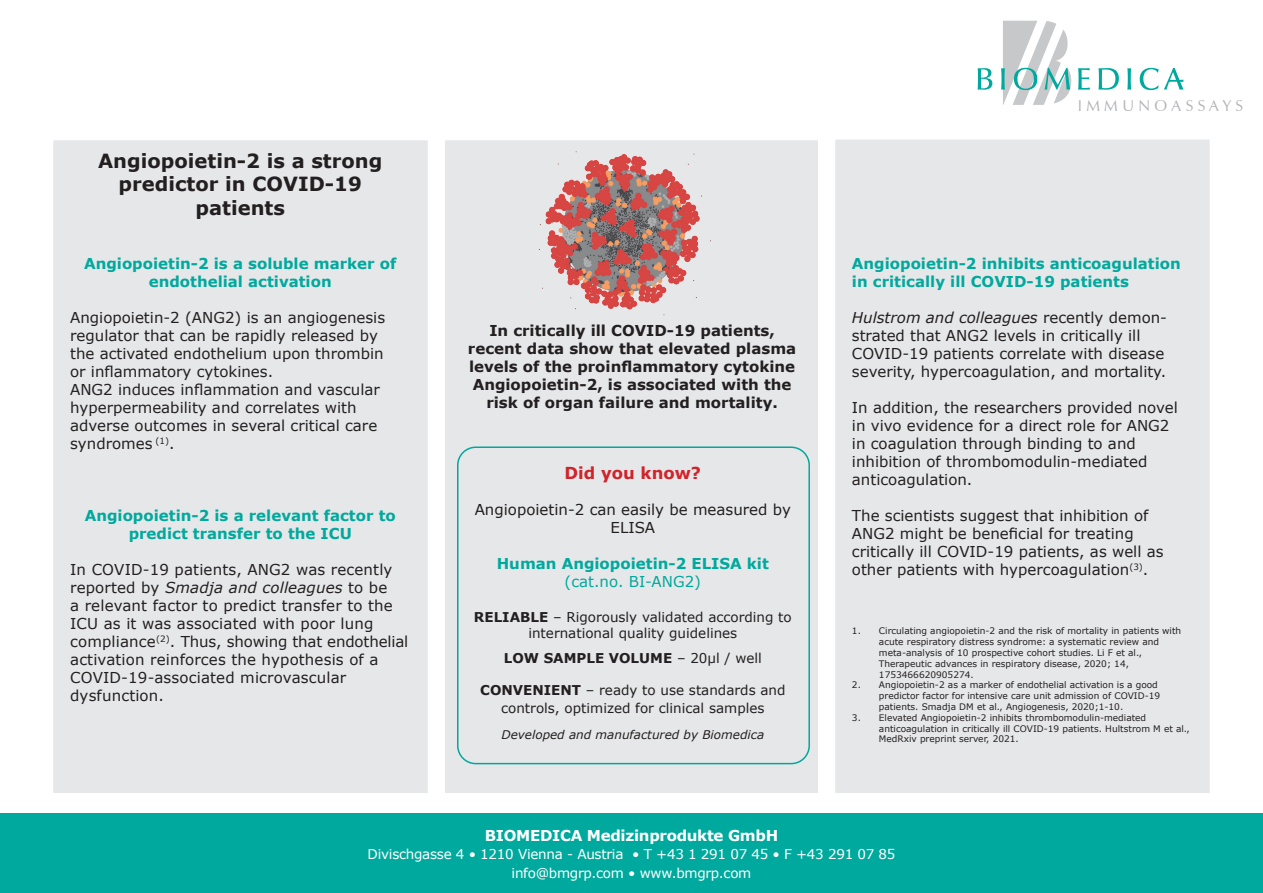
<style>
.page{position:relative;width:1263px;height:893px;background:#fff}
.page>*{position:absolute;margin:0;border:0;box-sizing:border-box;transform-origin:0 0}
.t1{font:700 19.5px/23.4px "Verdana";color:#231f20;text-align:center}
.t2{font:700 16.5px "Verdana";color:#d1232a}
.t3{font:15.6px "Zapf Humanist 601 BT";letter-spacing:.275em;color:#b2b3b7}
.t4{font:15px/18px "Verdana";color:#231f20}
.t5{font:700 15px/18px "Verdana";color:#00a99d;text-align:center}
.t6{font:700 15px/18px "Verdana";color:#231f20;text-align:center}
.t7{font:700 15px "Verdana";letter-spacing:-.02em;color:#fff}
.t8{font:15px "Verdana";color:#00a99d}
.t9{font:13.5px/16.2px "Verdana";color:#231f20;text-align:center}
.t10{font:13.5px/18.9px "Verdana";letter-spacing:-.02em;color:#fff;text-align:center}
.t11{font:700 13.5px "Verdana";color:#231f20}
.t12{font:italic 12px "Verdana";color:#231f20}
.t13{font:9px/10.8px "Verdana";color:#231f20}
.s1{font-style:italic}
.s2{font-weight:700}
.s3{font-weight:400}
</style>
<div class="page">
<div style="left:53px;top:140px;width:375px;height:653px;background:#e6e7e9"></div>
<div style="left:445px;top:140px;width:373px;height:653px;background:#e6e7e9"></div>
<div style="left:835px;top:140px;width:375px;height:653px;background:#e6e7e9"></div>
<svg style="left:978px;top:68px;width:14px;height:22px"></svg>
<svg style="left:1001px;top:21px;width:70px;height:84px"></svg>
<svg style="left:1078px;top:68px;width:12px;height:22px"></svg>
<svg style="left:1098px;top:68px;width:21px;height:22px"></svg>
<svg style="left:1127px;top:68px;width:4px;height:22px"></svg>
<svg style="left:1140px;top:68px;width:43px;height:22px"></svg>
<div style="left:0;top:814px;width:1263px;height:79px;background:#00a99d"></div>
<img style="left:538px;top:151px;width:173px;height:165px">
<div style="left:457px;top:446px;width:353px;height:318px;border:2px solid #00a99d;border-radius:18px"></div>
<h1 class="t1" style="left:98px;top:149px;width:286px">Angiopoietin-2 is a strong predictor in COVID-19 patients</h1>
<p class="t5" style="left:84px;top:254px;width:314px">Angiopoietin-2 is a soluble marker of endothelial activation</p>
<p class="t4" style="left:70px;top:308px;width:317px">Angiopoietin-2 (ANG2) is an angiogenesis regulator that can be rapidly released by the activated endothelium upon thrombin or inflammatory cytokines.<br>ANG2 induces inflammation and vascular hyperpermeability and correlates with adverse outcomes in several critical care syndromes <sup>(1)</sup>.</p>
<p class="t5" style="left:85px;top:506px;width:313px">Angiopoietin-2 is a relevant factor to predict transfer to the ICU</p>
<p class="t4" style="left:70px;top:560px;width:340px">In COVID-19 patients, ANG2 was recently reported by <span class="s1">Smadja and colleagues</span> to be<br>a relevant factor to predict transfer to the ICU as it was associated with poor lung compliance<sup>(2)</sup>. Thus, showing that endothelial activation reinforces the hypothesis of a COVID-19-associated microvascular dysfunction.</p>
<p class="t3" style="left:1078px;top:96px;width:167px">IMMUNOASSAYS</p>
<p class="t6" style="left:468px;top:321px;width:330px">In critically ill COVID-19 patients, recent data show that elevated plasma levels of the proinflammatory cytokine Angiopoietin-2, is associated with the risk of organ failure and mortality.</p>
<p class="t2" style="left:565px;top:462px;width:138px">Did you know?</p>
<p class="t4" style="left:475px;top:501px;width:318px;text-align:center">Angiopoietin-2 can easily be measured by<br>ELISA</p>
<p class="t5" style="left:497px;top:555px;width:274px">Human Angiopoietin-2 ELISA kit</p>
<p class="t8" style="left:565px;top:572px;width:138px">(cat.no. BI-ANG2)</p>
<p class="t9" style="left:474px;top:608px;width:319px"><span class="s2">RELIABLE</span> – Rigorously validated according to international quality guidelines</p>
<p class="t11" style="left:504px;top:648px;width:260px">LOW SAMPLE VOLUME <span class="s3">– 20µl / well</span></p>
<p class="t9" style="left:480px;top:681px;width:307px;line-height:18px"><span class="s2">CONVENIENT</span> – ready to use standards and controls, optimized for clinical samples</p>
<p class="t12" style="left:501px;top:726px;width:264px">Developed and manufactured by Biomedica</p>
<p class="t5" style="left:852px;top:254px;width:330px;text-align:left">Angiopoietin-2 inhibits anticoagulation in critically ill COVID-19 patients</p>
<p class="t4" style="left:852px;top:308px;width:317px"><span class="s1">Hulstrom and colleagues</span> recently demon&shy;strated that ANG2 levels in critically ill COVID-19 patients correlate with disease severity, hypercoagulation, and mortality.</p>
<p class="t4" style="left:852px;top:398px;width:328px">In addition, the researchers provided novel in vivo evidence for a direct role for ANG2 in coagulation through binding to and inhibition of thrombomodulin-mediated anticoagulation.</p>
<p class="t4" style="left:852px;top:506px;width:313px">The scientists suggest that inhibition of ANG2 might be beneficial for treating critically ill COVID-19 patients, as well as other patients with hypercoagulation<sup>(3)</sup>.</p>
<p class="t13" style="left:879px;top:626px;width:304px;text-indent:-27px">1. Circulating angiopoietin-2 and the risk of mortality in patients with acute respiratory distress syndrome: a systematic review and meta-analysis of 10 prospective cohort studies. Li F et al., Therapeutic advances in respiratory disease, 2020; 14, 1753466620905274.</p>
<p class="t13" style="left:879px;top:680px;width:283px;text-indent:-27px">2. Angiopoietin-2 as a marker of endothelial activation is a good predictor factor for intensive care unit admission of COVID-19 patients. Smadja DM et al., Angiogenesis, 2020;1-10.</p>
<p class="t13" style="left:879px;top:712px;width:312px;text-indent:-27px">3. Elevated Angiopoietin-2 inhibits thrombomodulin-mediated anticoagulation in critically ill COVID-19 patients. Hultstrom M et al.,<br>MedRxiv preprint server, 2021.</p>
<p class="t7" style="left:485px;top:825px;width:295px">BIOMEDICA Medizinprodukte GmbH</p>
<p class="t10" style="left:368px;top:844px;width:529px">Divischgasse 4 • 1210 Vienna - Austria • T +43 1 291 07 45 • F +43 291 07 85 info@bmgrp.com • www.bmgrp.com</p>
</div>
